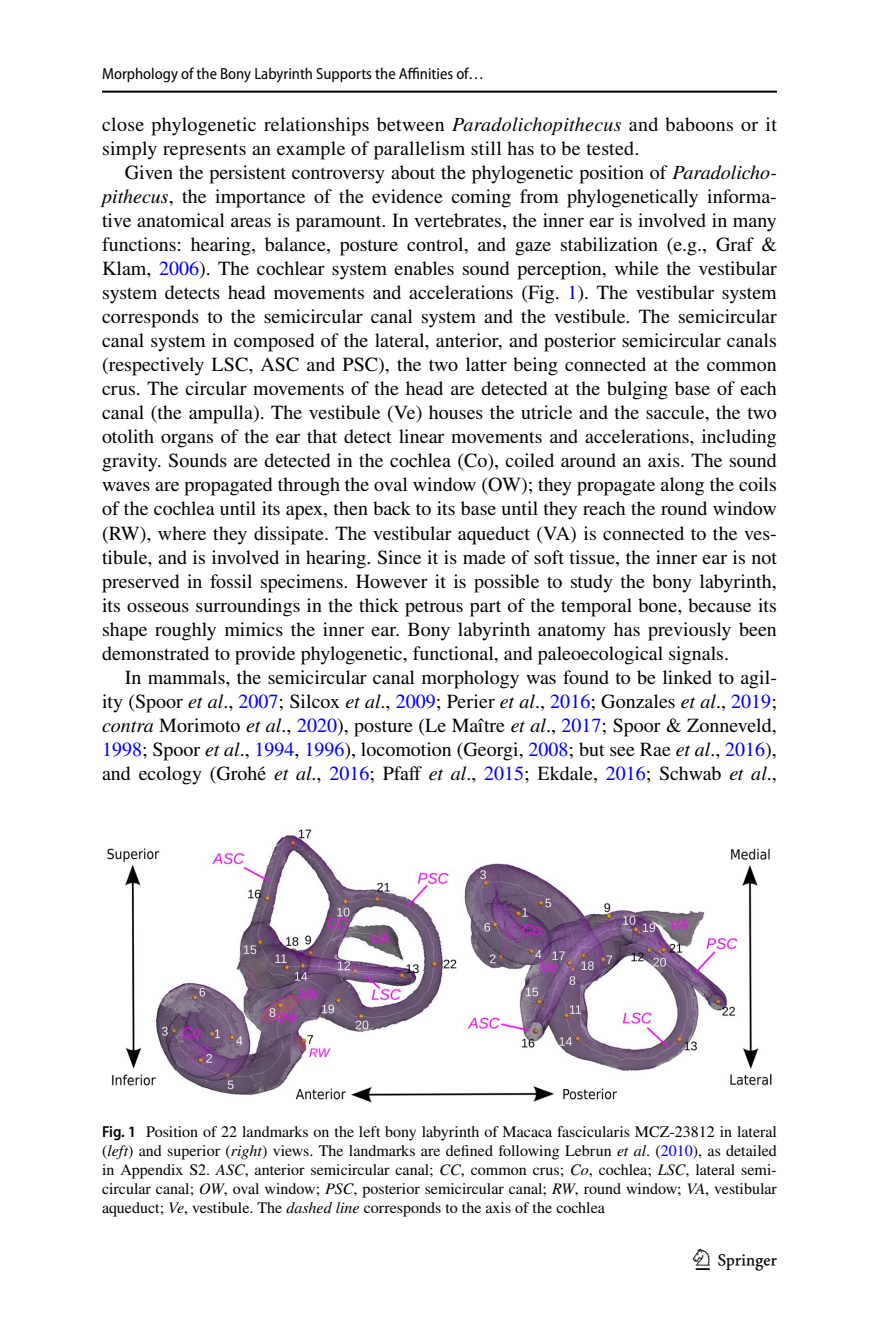
<style>
.page{position:relative;width:879px;height:1333px;background:#fff}
.page>*{position:absolute;margin:0;border:0;box-sizing:border-box;transform-origin:0 0}
.t1{font:30px "Springnew Regular 3";color:#000}
.t2{font:20px/24px "STIX";color:#000;text-align:justify}
.t3{font:16px/19px "STIX";color:#000;text-align:justify}
.t4{font:16px "Myriad Pro Semi Cn 3";color:#000}
.s1{font-style:italic}
.s2{color:#00f}
.s3{font-family:"Myriad Pro";font-weight:600;font-stretch:semi-condensed}
</style>
<div class="page">
<hr style="left:102px;top:91px;width:675px;height:2px;background:#000">
<img style="left:108px;top:829px;width:663px;height:272px">
<p class="t4" style="left:102px;top:65px;width:383px">Morphology of the Bony Labyrinth Supports the Affinities of…</p>
<p class="t2" style="left:102px;top:114px;width:676px">close phylogenetic relationships between <span class="s1">Paradolichopithecus</span> and baboons or it simply represents an example of parallelism still has to be tested.</p>
<p class="t2" style="left:102px;top:162px;width:676px;text-indent:23px">Given the persistent controversy about the phylogenetic position of <span class="s1">Paradolicho&shy;pithecus</span>, the importance of the evidence coming from phylogenetically informa&shy;tive anatomical areas is paramount. In vertebrates, the inner ear is involved in many functions: hearing, balance, posture control, and gaze stabilization (e.g., Graf &amp; Klam, <span class="s2">2006</span>). The cochlear system enables sound perception, while the vestibular system detects head movements and accelerations (Fig. <span class="s2">1</span>). The vestibular system corresponds to the semicircular canal system and the vestibule. The semicircular canal system in composed of the lateral, anterior, and posterior semicircular canals (respectively LSC, ASC and PSC), the two latter being connected at the common crus. The circular movements of the head are detected at the bulging base of each canal (the ampulla). The vestibule (Ve) houses the utricle and the saccule, the two otolith organs of the ear that detect linear movements and accelerations, including gravity. Sounds are detected in the cochlea (Co), coiled around an axis. The sound waves are propagated through the oval window (OW); they propagate along the coils of the cochlea until its apex, then back to its base until they reach the round window (RW), where they dissipate. The vestibular aqueduct (VA) is connected to the ves&shy;tibule, and is involved in hearing. Since it is made of soft tissue, the inner ear is not preserved in fossil specimens. However it is possible to study the bony labyrinth, its osseous surroundings in the thick petrous part of the temporal bone, because its shape roughly mimics the inner ear. Bony labyrinth anatomy has previously been demonstrated to provide phylogenetic, functional, and paleoecological signals.</p>
<p class="t2" style="left:102px;top:666px;width:676px;text-indent:23px">In mammals, the semicircular canal morphology was found to be linked to agil&shy;ity (Spoor <span class="s1">et al</span>., <span class="s2">2007</span>; Silcox <span class="s1">et al</span>., <span class="s2">2009</span>; Perier <span class="s1">et al</span>., <span class="s2">2016</span>; Gonzales <span class="s1">et al</span>., <span class="s2">2019</span>; <span class="s1">contra</span> Morimoto <span class="s1">et al</span>., <span class="s2">2020</span>), posture (Le Maître <span class="s1">et al</span>., <span class="s2">2017</span>; Spoor &amp; Zonneveld, <span class="s2">1998</span>; Spoor <span class="s1">et al</span>., <span class="s2">1994</span>, <span class="s2">1996</span>), locomotion (Georgi, <span class="s2">2008</span>; but see Rae <span class="s1">et al</span>., <span class="s2">2016</span>), and ecology (Grohé <span class="s1">et al</span>., <span class="s2">2016</span>; Pfaff <span class="s1">et al</span>., <span class="s2">2015</span>; Ekdale, <span class="s2">2016</span>; Schwab <span class="s1">et al</span>.,</p>
<p class="t3" style="left:102px;top:1122px;width:676px"><span class="s3">Fig. 1</span> Position of 22 landmarks on the left bony labyrinth of Macaca fascicularis MCZ-23812 in lateral (<span class="s1">left</span>) and superior (<span class="s1">right</span>) views. The landmarks are defined following Lebrun <span class="s1">et al</span>. (<span class="s2">2010</span>), as detailed in Appendix S2. <span class="s1">ASC</span>, anterior semicircular canal; <span class="s1">CC</span>, common crus; <span class="s1">Co</span>, cochlea; <span class="s1">LSC</span>, lateral semi&shy;circular canal; <span class="s1">OW</span>, oval window; <span class="s1">PSC</span>, posterior semicircular canal; <span class="s1">RW</span>, round window; <span class="s1">VA</span>, vestibular aqueduct; <span class="s1">Ve</span>, vestibule. The <span class="s1">dashed line</span> corresponds to the axis of the cochlea</p>
<h1 class="t1" style="left:696px;top:1248px;width:83px">1 3</h1>
</div>
